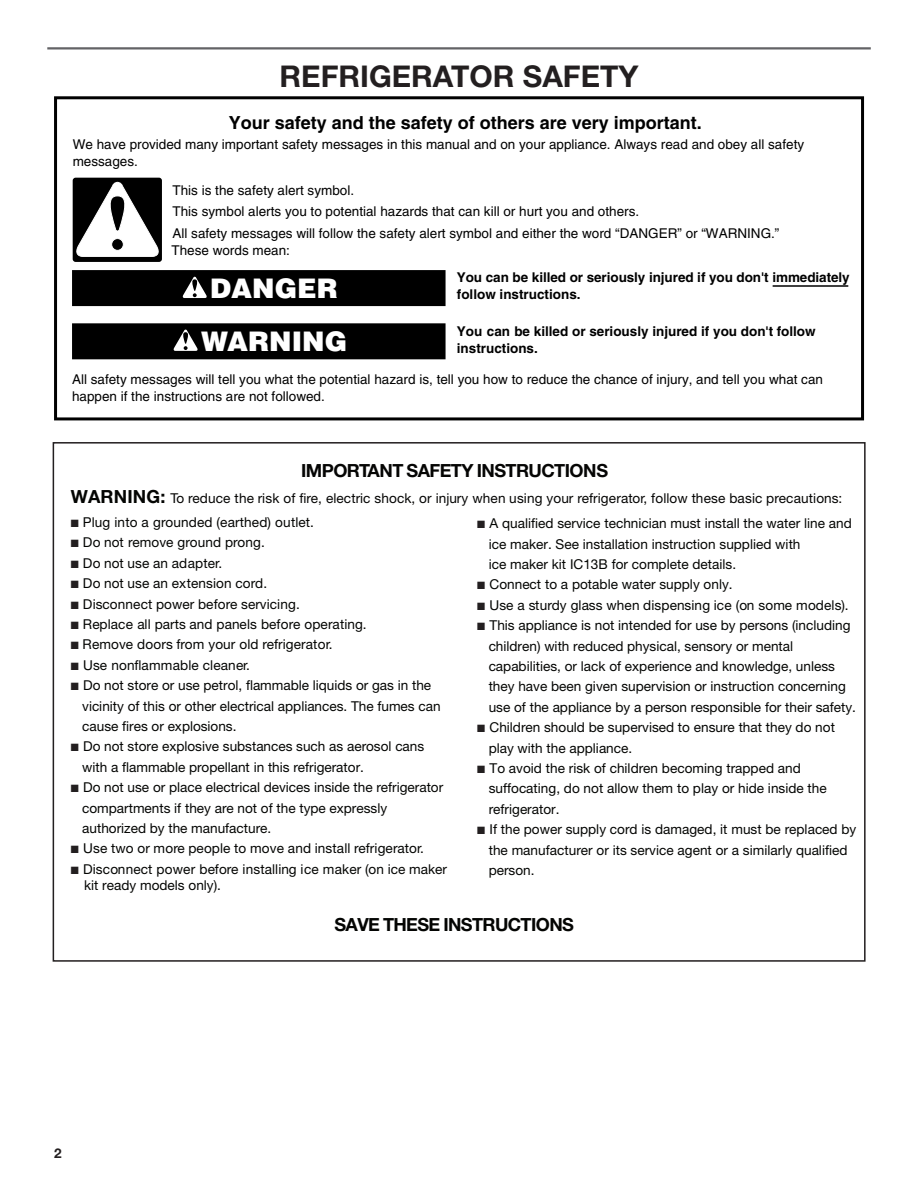
<style>
.page{position:relative;width:918px;height:1188px;background:#fff}
.page>*{position:absolute;margin:0;border:0;box-sizing:border-box;transform-origin:0 0}
.Heading_1{font:700 30px "Helvetica Neue LT Std";color:#231f20}
.t1{font:900 27px/52.8px "Helvetica";color:#fff;text-align:center}
.t2{font:700 18.15px "Helvetica Neue";letter-spacing:-.03em;color:#050504}
.t3{font:700 18.15px "Helvetica Neue";letter-spacing:-.035em;color:#040503}
.t4{font:700 18px "Helvetica";color:#000}
.t5{font:13.65px/20.4px "Helvetica Neue";color:#040503}
.t6{font:13.65px "Helvetica Neue";color:#050504}
.t7{font:13.5px/17.2px "Helvetica";color:#000}
.t8{font:700 13.5px "Helvetica";color:#000}
.t9{font:700 13.5px "Helvetica Neue LT Std";color:#231f20}
.s1{font-weight:700;font-size:18.15px;color:#040503}
.s2{color:#231f20}
</style>
<div class="page">
<hr style="left:47px;top:47px;width:824px;height:3px;background:#636366">
<div style="left:72px;top:270px;width:374px;height:36px;background:#000"></div>
<div style="left:54px;top:96px;width:810px;height:324px;border:3px solid #000"></div>
<div style="left:72px;top:323px;width:374px;height:36px;background:#000"></div>
<div style="left:73px;top:178px;width:89px;height:84px;border:3px solid #000;border-radius:2px"></div>
<svg style="left:74px;top:182px;width:87px;height:75px"></svg>
<hr style="left:773px;top:285px;width:75px;height:2px;background:#000">
<svg style="left:182px;top:276px;width:25px;height:22px"></svg>
<svg style="left:173px;top:329px;width:25px;height:22px"></svg>
<h1 class="Heading_1" style="left:280px;top:58px;width:360px">REFRIGERATOR SAFETY</h1>
<p class="t4" style="left:229px;top:111px;width:475px">Your safety and the safety of others are very important.</p>
<p class="t7" style="left:73px;top:135px;width:733px">We have provided many important safety messages in this manual and on your appliance. Always read and obey all safety messages.</p>
<p class="t7" style="left:173px;top:179px;width:608px;line-height:21.8px">This is the safety alert symbol.<br>This symbol alerts you to potential hazards that can kill or hurt you and others.<br>All safety messages will follow the safety alert symbol and either the word “DANGER” or “WARNING.”</p>
<p class="t7" style="left:171px;top:242px;width:120px">These words mean:</p>
<p class="t8" style="left:457px;top:286px;width:125px">follow instructions.</p>
<p class="t8" style="left:457px;top:269px;width:394px">You can be killed or seriously injured if you don't immediately</p>
<p class="t1" style="left:201px;top:262px;width:147px">DANGER<br>WARNING</p>
<p class="t8" style="left:457px;top:323px;width:360px">You can be killed or seriously injured if you don't follow</p>
<p class="t7" style="left:72px;top:371px;width:753px">All safety messages will tell you what the potential hazard is, tell you how to reduce the chance of injury, and tell you what can happen if the instructions are not followed.</p>
<p class="t8" style="left:457px;top:340px;width:83px">instructions.</p>
<p class="t2" style="left:301px;top:459px;width:309px">IMPORTANT SAFETY INSTRUCTIONS</p>
<p class="t6" style="left:71px;top:490px;width:773px"><span class="s1">WARNING:</span> To reduce the risk of fire, electric shock, or injury when using your refrigerator, follow these basic precautions:</p>
<p class="t5" style="left:71px;top:512px;width:244px"><span class="s2">■</span> Plug into a grounded (earthed) outlet.</p>
<p class="t5" style="left:71px;top:532px;width:196px"><span class="s2">■</span> Do not remove ground prong.</p>
<p class="t5" style="left:71px;top:553px;width:153px"><span class="s2">■</span> Do not use an adapter.</p>
<p class="t5" style="left:71px;top:573px;width:198px"><span class="s2">■</span> Do not use an extension cord.</p>
<p class="t5" style="left:71px;top:593px;width:231px"><span class="s2">■</span> Disconnect power before servicing.</p>
<p class="t5" style="left:71px;top:614px;width:297px"><span class="s2">■</span> Replace all parts and panels before operating.</p>
<p class="t5" style="left:71px;top:634px;width:263px"><span class="s2">■</span> Remove doors from your old refrigerator.</p>
<p class="t5" style="left:71px;top:655px;width:181px"><span class="s2">■</span> Use nonflammable cleaner.</p>
<p class="t5" style="left:82px;top:675px;width:360px;text-indent:-11px"><span class="s2">■</span> Do not store or use petrol, flammable liquids or gas in the vicinity of this or other electrical appliances. The fumes can cause fires or explosions.</p>
<p class="t5" style="left:82px;top:736px;width:344px;text-indent:-11px"><span class="s2">■</span> Do not store explosive substances such as aerosol cans with a flammable propellant in this refrigerator.</p>
<p class="t5" style="left:82px;top:777px;width:363px;text-indent:-11px"><span class="s2">■</span> Do not use or place electrical devices inside the refrigerator compartments if they are not of the type expressly authorized by the manufacture.</p>
<p class="t5" style="left:71px;top:838px;width:355px"><span class="s2">■</span> Use two or more people to move and install refrigerator.</p>
<p class="t5" style="left:84px;top:861px;width:365px;line-height:15.9px;text-indent:-13px"><span class="s2">■</span> Disconnect power before installing ice maker (on ice maker kit ready models only).</p>
<p class="t5" style="left:489px;top:513px;width:365px;text-indent:-11px"><span class="s2">■</span> A qualified service technician must install the water line and ice maker. See installation instruction supplied with<br>ice maker kit IC13B for complete details.</p>
<p class="t5" style="left:477px;top:574px;width:257px"><span class="s2">■</span> Connect to a potable water supply only.</p>
<p class="t5" style="left:477px;top:595px;width:373px"><span class="s2">■</span> Use a sturdy glass when dispensing ice (on some models).</p>
<p class="t5" style="left:489px;top:615px;width:369px;text-indent:-11px"><span class="s2">■</span> This appliance is not intended for use by persons (including children) with reduced physical, sensory or mental capabilities, or lack of experience and knowledge, unless they have been given supervision or instruction concerning use of the appliance by a person responsible for their safety.</p>
<p class="t5" style="left:489px;top:717px;width:348px;text-indent:-11px"><span class="s2">■</span> Children should be supervised to ensure that they do not play with the appliance.</p>
<p class="t5" style="left:489px;top:758px;width:340px;text-indent:-11px"><span class="s2">■</span> To avoid the risk of children becoming trapped and suffocating, do not allow them to play or hide inside the refrigerator.</p>
<p class="t5" style="left:489px;top:819px;width:369px;text-indent:-11px"><span class="s2">■</span> If the power supply cord is damaged, it must be replaced by the manufacturer or its service agent or a similarly qualified person.</p>
<p class="t3" style="left:334px;top:914px;width:241px">SAVE THESE INSTRUCTIONS</p>
<p class="t9" style="left:54px;top:1145px;width:9px">2</p>
</div>
